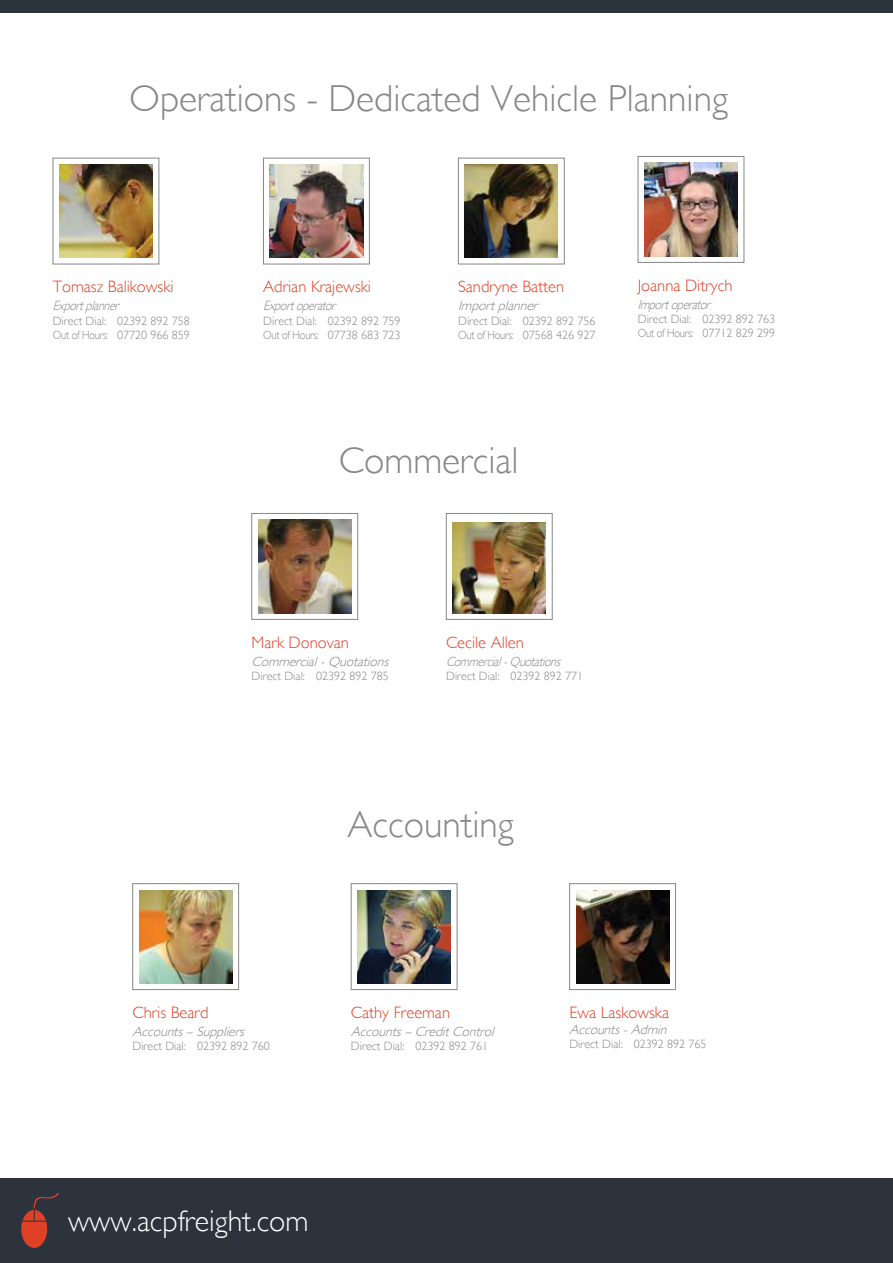
<style>
.page{position:relative;width:893px;height:1263px;background:#fff}
.page>*{position:absolute;margin:0;border:0;box-sizing:border-box;transform-origin:0 0}
.t1{font:300 37.5px "Gill Sans";color:#888787}
.t2{font:300 30px "Gill Sans";color:#fff}
.t3{font:300 16.5px "Gill Sans";color:#df4026}
.t4{font:italic 300 13.5px "Gill Sans";color:#888787}
.t5{font:italic 300 13.5px "Gill Sans";color:#888787;scale:.87 1}
.t6{font:300 12px/14.4px "Gill Sans";color:#888787}
</style>
<div class="page">
<div style="left:0;top:0;width:893px;height:13px;background:#2d333d"></div>
<div style="left:0;top:1178px;width:893px;height:85px;background:#2d333d"></div>
<svg style="left:21px;top:1193px;width:38px;height:55px"></svg>
<div style="left:458px;top:158px;width:106px;height:106px;background:#fff;border:1px solid #888787"></div>
<img style="left:465px;top:164px;width:93px;height:94px">
<div style="left:53px;top:158px;width:106px;height:106px;background:#fff;border:1px solid #888787"></div>
<img style="left:59px;top:164px;width:94px;height:94px">
<div style="left:133px;top:883px;width:106px;height:107px;background:#fff;border:1px solid #888787"></div>
<img style="left:139px;top:890px;width:93px;height:93px">
<div style="left:446px;top:513px;width:106px;height:107px;background:#fff;border:1px solid #888787"></div>
<svg style="left:453px;top:522px;width:93px;height:1px"></svg>
<img style="left:453px;top:523px;width:93px;height:90px">
<div style="left:569px;top:883px;width:107px;height:107px;background:#fff;border:1px solid #888787"></div>
<img style="left:576px;top:890px;width:93px;height:93px">
<div style="left:351px;top:883px;width:106px;height:107px;background:#fff;border:1px solid #888787"></div>
<img style="left:358px;top:890px;width:93px;height:93px">
<svg style="left:252px;top:513px;width:106px;height:107px"></svg>
<img style="left:258px;top:520px;width:93px;height:93px">
<div style="left:263px;top:158px;width:107px;height:106px;background:#fff;border:1px solid #888787"></div>
<img style="left:270px;top:164px;width:93px;height:94px">
<div style="left:638px;top:156px;width:106px;height:107px;background:#fff;border:1px solid #888787"></div>
<img style="left:644px;top:163px;width:94px;height:93px">
<h1 class="t1" style="left:129px;top:77px;width:600px">Operations - Dedicated Vehicle Planning</h1>
<h3 class="t3" style="left:53px;top:277px;width:122px">Tomasz Balikowski</h3>
<p class="t5" style="left:53px;top:298px;width:82px">Exportplanner</p>
<p class="t6" style="left:53px;top:313px;width:139px">Direct Dial: 02392 892 758<br>Out of Hours: 07720 966 859</p>
<h3 class="t3" style="left:263px;top:277px;width:109px">Adrian Krajewski</h3>
<p class="t5" style="left:263px;top:298px;width:89px">Exportoperator</p>
<p class="t6" style="left:263px;top:313px;width:139px">Direct Dial: 02392 892 759<br>Out of Hours: 07738 683 723</p>
<h3 class="t3" style="left:458px;top:277px;width:107px">Sandryne Batten</h3>
<p class="t4" style="left:458px;top:298px;width:85px">Importplanner</p>
<p class="t6" style="left:458px;top:313px;width:139px">Direct Dial: 02392 892 756<br>Out of Hours: 07568 426 927</p>
<h3 class="t3" style="left:638px;top:275px;width:96px">Joanna Ditrych</h3>
<p class="t5" style="left:638px;top:296px;width:89px">Importoperator</p>
<p class="t6" style="left:638px;top:312px;width:139px">Direct Dial: 02392 892 763<br>Out of Hours: 07712 829 299</p>
<h1 class="t1" style="left:339px;top:438px;width:181px">Commercial</h1>
<h3 class="t3" style="left:252px;top:632px;width:99px">Mark Donovan</h3>
<p class="t4" style="left:252px;top:653px;width:142px">Commercial-Quotations</p>
<p class="t6" style="left:252px;top:669px;width:139px">Direct Dial: 02392 892 785</p>
<h3 class="t3" style="left:446px;top:632px;width:79px">Cecile Allen</h3>
<p class="t5" style="left:446px;top:653px;width:137px">Commercial-Quotations</p>
<p class="t6" style="left:446px;top:669px;width:139px">Direct Dial: 02392 892 771</p>
<h1 class="t1" style="left:348px;top:803px;width:168px">Accounting</h1>
<h3 class="t3" style="left:133px;top:1003px;width:77px">Chris Beard</h3>
<p class="t4" style="left:133px;top:1023px;width:117px">Accounts–Suppliers</p>
<p class="t6" style="left:133px;top:1039px;width:139px">Direct Dial: 02392 892 760</p>
<h3 class="t3" style="left:351px;top:1003px;width:101px">Cathy Freeman</h3>
<p class="t4" style="left:351px;top:1023px;width:148px">Accounts–CreditControl</p>
<p class="t6" style="left:351px;top:1039px;width:139px">Direct Dial: 02392 892 761</p>
<h2 class="t2" style="left:68px;top:1203px;width:242px">www.acpfreight.com</h2>
<h3 class="t3" style="left:569px;top:1003px;width:101px">Ewa Laskowska</h3>
<p class="t4" style="left:569px;top:1021px;width:103px">Accounts-Admin</p>
<p class="t6" style="left:569px;top:1037px;width:139px">Direct Dial: 02392 892 765</p>
</div>
